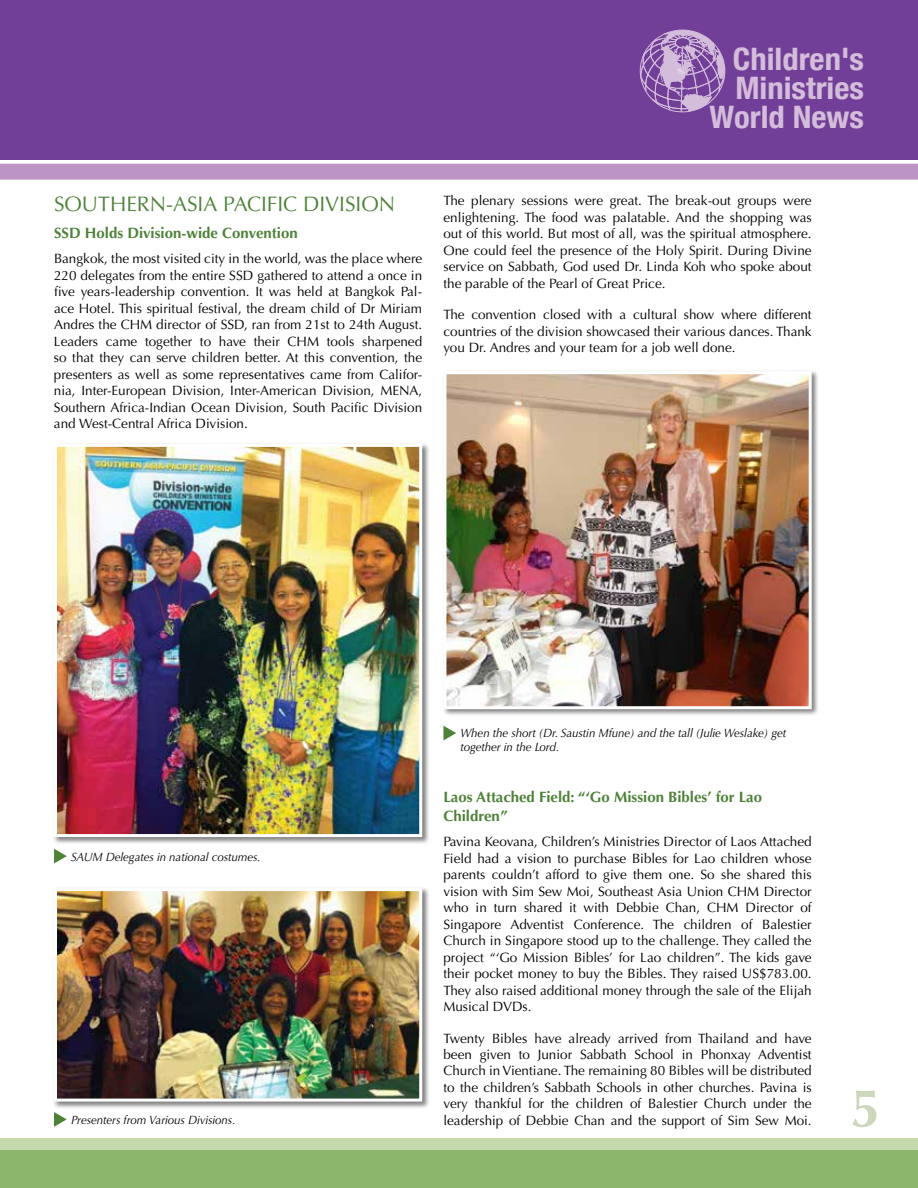
<style>
.page{position:relative;width:918px;height:1188px;background:#fff}
.page>*{position:absolute;margin:0;border:0;box-sizing:border-box;transform-origin:0 0}
.t1{font:700 54px "Optima LT Std";color:#cdd7bc}
.t2{font:700 condensed 30.9px/29px "Helvetica Neue";color:#d4bcdb;text-align:right;scale:1.05 1}
.t3{font:21px "Optima LT";color:#4d8238}
.t4{font:700 15px/18.8px "Optima LT Std";color:#4d8238}
.t5{font:13.5px/16.5px "Optima LT";color:#000;text-align:justify}
.t6{font:italic 12px/13.2px "Optima LT Std";letter-spacing:-.005em;color:#000;scale:.96 1}
</style>
<div class="page">
<div style="left:0;top:0;width:918px;height:159px;background:#723f98"></div>
<div style="left:0;top:164px;width:918px;height:16px;background:#bc95c4"></div>
<svg style="left:640px;top:29px;width:85px;height:84px"></svg>
<div style="left:0;top:1145px;width:918px;height:43px;background:#8bb66b"></div>
<div style="left:0;top:1139px;width:918px;height:11px;background:#c5d7ac"></div>
<svg style="left:54px;top:849px;width:13px;height:14px"></svg>
<div style="left:52px;top:442px;width:378px;height:403px;background:#000;opacity:.5"></div>
<img style="left:58px;top:448px;width:360px;height:385px">
<div style="left:54px;top:444px;width:368px;height:393px;border:3px solid #fff"></div>
<svg style="left:443px;top:726px;width:13px;height:14px"></svg>
<svg style="left:54px;top:1112px;width:13px;height:15px"></svg>
<div style="left:442px;top:370px;width:377px;height:347px;background:#000;opacity:.5"></div>
<img style="left:447px;top:375px;width:361px;height:330px">
<div style="left:443px;top:371px;width:369px;height:338px;border:3px solid #fff"></div>
<div style="left:52px;top:886px;width:378px;height:223px;background:#000;opacity:.5"></div>
<img style="left:58px;top:892px;width:360px;height:206px">
<div style="left:54px;top:888px;width:368px;height:214px;border:3px solid #fff"></div>
<h2 class="t2" style="left:709px;top:45px;width:149px">Children's<br>Ministries<br>World News</h2>
<h3 class="t3" style="left:54px;top:192px;width:297px">Southern-Asia Pacific Division</h3>
<p class="t4" style="left:54px;top:224px;width:245px">SS D Holds Division-wide Convention</p>
<p class="t5" style="left:54px;top:251px;width:370px">Bangkok, the most visited city in the world, was the place where 220 delegates from the entire SSD gathered to attend a once in five years-leadership convention. It was held at Bangkok Pal&shy;ace Hotel. This spiritual festival, the dream child of Dr Miriam Andres the CH M director of SSD, ran from 21st to 24th August.<br>Leaders came together to have their CH M tools sharpened so that they can serve children better. At this convention, the presenters as well as some representatives came from Califor&shy;nia, Inter-European Division, Inter-American Division, MENA, Southern Africa-Indian Ocean Division, South Pacific Division and West-Central Africa Division.</p>
<p class="t5" style="left:443px;top:193px;width:370px">The plenary sessions were great. The break-out groups were enlightening. The food was palatable. And the shopping was out of this world. But most of all, was the spiritual atmosphere.<br>One could feel the presence of the Holy Spirit. During Divine service on Sabbath, God used Dr. Linda Koh who spoke about the parable of the Pearl of Great Price.</p>
<p class="t5" style="left:443px;top:307px;width:370px">The convention closed with a cultural show where different countries of the division showcased their various dances. Thank you Dr. Andres and your team for a job well done.</p>
<p class="t6" style="left:71px;top:850px;width:199px">SAUM Delegates in national costumes.</p>
<p class="t6" style="left:71px;top:1114px;width:173px">Presenters from Various Divisions.</p>
<p class="t6" style="left:460px;top:727px;width:341px">When the short (Dr. Saustin Mfune) and the tall (Julie Weslake) get together in the Lord.</p>
<p class="t4" style="left:443px;top:788px;width:320px">Laos Attached Field: “‘Go Mission Bibles’ for Lao<br>Children”</p>
<p class="t5" style="left:443px;top:833px;width:370px">Pavina Keovana, Children’s Ministries Director of Laos Attached Field had a vision to purchase Bibles for Lao children whose parents couldn’t afford to give them one. So she shared this vision with Sim Sew Moi, Southeast Asia U nion CHM Director who in turn shared it with Debbie Chan, CH M Director of Singapore Adventist Conference. The children of Balestier Church in Singapore stood up to the challenge. They called the project “‘Go Mission Bibles’ for Lao children”. The kids gave their pocket money to buy the Bibles. They raised US$783.00.<br>They also raised additional money through the sale of the Elijah Musical DVD</p>
<p class="t5" style="left:523px;top:998px;width:11px">s.</p>
<p class="t5" style="left:443px;top:1030px;width:370px">Twenty Bibles have already arrived from Thailand and have been given to Junior Sabbath School in Phonxay Adventist Church in Vientiane. The remaining 80 Bibles will be distributed to the children’s Sabbath Schools in other churches. Pavina is very thankful for the children of Balestier Church under the leadership of Debbie Chan and the support of Sim Sew Moi.</p>
<h1 class="t1" style="left:851px;top:1077px;width:32px">5</h1>
</div>
